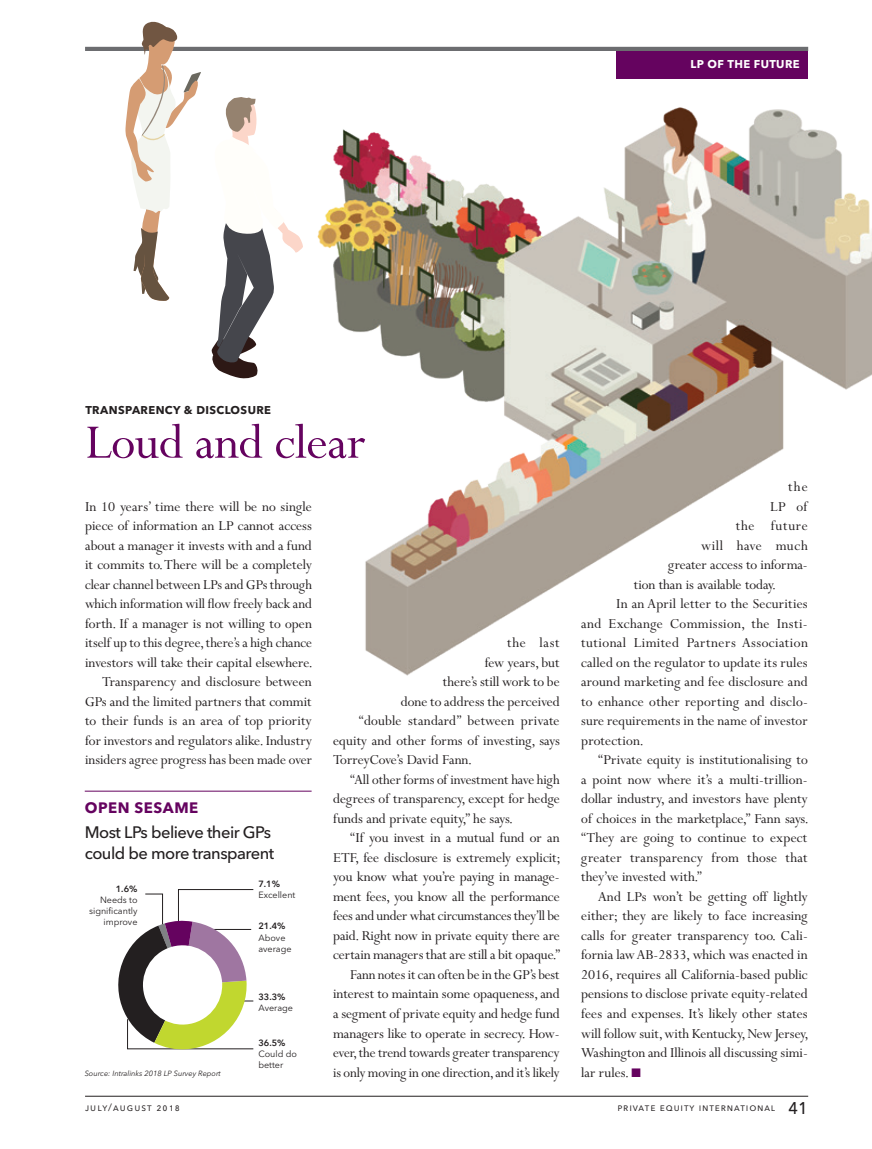
<style>
.page{position:relative;width:872px;height:1149px;background:#fff}
.page>*{position:absolute;margin:0;border:0;box-sizing:border-box;transform-origin:0 0}
.t1{font:54px "Perpetua MT Pro";letter-spacing:-.005em;color:#65035f}
.t2{font:500 16.5px/21px "Avenir Next LT Pro";letter-spacing:-.03em;color:#231f20}
.t3{font:15.3px/19.5px "Perpetua MT Pro";color:#231f20;text-align:right}
.t4{font:15.3px "Perpetua MT Pro";letter-spacing:.025em;color:#231f20}
.t5{font:15.3px "Perpetua MT Pro";letter-spacing:.02em;color:#231f20}
.t6{font:15.3px "Perpetua MT Pro";letter-spacing:.03em;color:#231f20}
.t7{font:15.3px "Perpetua MT Pro";letter-spacing:.04em;color:#231f20}
.t8{font:700 15px "Avenir Next LT Pro";letter-spacing:.035em;color:#65035f}
.t9{font:700 11.25px "Avenir Next LT Pro";letter-spacing:.035em;color:#231f20}
.t10{font:700 11.25px "Avenir Next LT Pro";letter-spacing:.035em;color:#fff}
.t11{font:10.5px "Avenir Next LT Pro";letter-spacing:.08em;color:#231f20}
.t12{font:10.5px "Avenir Next LT Pro";letter-spacing:.1em;color:#231f20}
.t13{font:9px/11.2px "Avenir Next LT Pro";color:#231f20}
.t14{font:600 9px "Avenir Next LT Pro";color:#231f20}
.t15{font:italic 7.5px "Avenir Next LT Pro";color:#231f20}
.s1{color:#65035f}
.s2{font-size:22.5px}
</style>
<div class="page">
<svg style="left:118px;top:889px;width:136px;height:160px"></svg>
<hr style="left:85px;top:1095px;width:723px;height:1px;background:#231f20">
<hr style="left:85px;top:47px;width:723px;height:4px;background:#6c6d70">
<div style="left:617px;top:51px;width:191px;height:27px;background:#65035f"></div>
<hr style="left:85px;top:790px;width:226px;height:1px;background:#65035f">
<svg style="left:211px;top:97px;width:92px;height:282px"></svg>
<svg style="left:125px;top:21px;width:76px;height:280px"></svg>
<img style="left:317px;top:107px;width:555px;height:569px">
<p class="t10" style="left:690px;top:58px;width:111px">LP OF THE FUTURE</p>
<p class="t9" style="left:85px;top:403px;width:187px">TRANSPARENCY &amp; DISCLOSURE</p>
<h1 class="t1" style="left:85px;top:411px;width:282px">Loud and clear</h1>
<p class="t3" style="left:85px;top:496px;width:229px">In 10 years’ time there will be no single piece of information an LP cannot access about a manager it invests with and a fund it commits to. There will be a completely clear channel between LPs and GPs through which information will flow freely back and forth. If a manager is not willing to open itself up to this degree, there’s a high chance investors will take their capital elsewhere.<br>Transparency and disclosure between GPs and the limited partners that commit to their funds is an area of top priority for investors and regulators alike. Industry insiders agree progress has been made over</p>
<p class="t8" style="left:85px;top:798px;width:115px">OPEN SESAME</p>
<p class="t2" style="left:85px;top:821px;width:191px">Most LPs believe their GPs could be more transparent</p>
<p class="t14" style="left:116px;top:882px;width:23px">1.6%</p>
<p class="t13" style="left:89px;top:893px;width:50px;text-align:right">Needs to significantly improve</p>
<p class="t15" style="left:85px;top:1068px;width:138px">Source: Intralinks 2018 LP Survey Report</p>
<p class="t14" style="left:258px;top:877px;width:23px">7.1%</p>
<p class="t13" style="left:258px;top:889px;width:39px">Excellent</p>
<p class="t14" style="left:258px;top:920px;width:29px">21.4%</p>
<p class="t13" style="left:258px;top:931px;width:35px">Above average</p>
<p class="t14" style="left:258px;top:991px;width:29px">33.3%</p>
<p class="t13" style="left:258px;top:1002px;width:36px">Average</p>
<p class="t14" style="left:258px;top:1036px;width:29px">36.5%</p>
<p class="t13" style="left:258px;top:1047px;width:40px">Could do better</p>
<p class="t3" style="left:507px;top:633px;width:54px">the last</p>
<p class="t3" style="left:485px;top:652px;width:77px">few years, but</p>
<p class="t3" style="left:443px;top:672px;width:118px">there’s still work to be</p>
<p class="t3" style="left:401px;top:691px;width:161px">done to address the perceived</p>
<p class="t3" style="left:359px;top:711px;width:202px">“double standard” between private</p>
<p class="t3" style="left:333px;top:730px;width:228px">equity and other forms of investing, says</p>
<p class="t3" style="left:333px;top:750px;width:140px">TorreyCove’s David Fann.</p>
<p class="t3" style="left:350px;top:769px;width:211px">“All other forms of investment have high</p>
<p class="t3" style="left:333px;top:789px;width:228px">degrees of transparency, except for hedge</p>
<p class="t3" style="left:333px;top:808px;width:181px">funds and private equity,” he says.</p>
<p class="t3" style="left:350px;top:828px;width:211px">“If you invest in a mutual fund or an</p>
<p class="t3" style="left:333px;top:847px;width:229px">ETF, fee disclosure is extremely explicit;</p>
<p class="t3" style="left:333px;top:867px;width:228px">you know what you’re paying in manage-</p>
<p class="t3" style="left:333px;top:886px;width:228px">ment fees, you know all the performance</p>
<p class="t3" style="left:333px;top:906px;width:228px">fees and under what circumstances they’ll be</p>
<p class="t3" style="left:333px;top:925px;width:228px">paid. Right now in private equity there are</p>
<p class="t3" style="left:333px;top:945px;width:229px">certain managers that are still a bit opaque.”</p>
<p class="t3" style="left:350px;top:964px;width:211px">Fann notes it can often be in the GP’s best</p>
<p class="t3" style="left:333px;top:984px;width:228px">interest to maintain some opaqueness, and</p>
<p class="t3" style="left:333px;top:1003px;width:228px">a segment of private equity and hedge fund</p>
<p class="t3" style="left:333px;top:1023px;width:228px">managers like to operate in secrecy. How-</p>
<p class="t3" style="left:333px;top:1042px;width:228px">ever, the trend towards greater transparency</p>
<p class="t3" style="left:333px;top:1062px;width:228px">is only moving in one direction, and it’s likely</p>
<p class="t3" style="left:788px;top:477px;width:21px">the</p>
<p class="t3" style="left:770px;top:496px;width:39px">LP of</p>
<p class="t7" style="left:735px;top:516px;width:74px">the future</p>
<p class="t6" style="left:701px;top:536px;width:108px">will have much</p>
<p class="t3" style="left:668px;top:555px;width:141px">greater access to informa-</p>
<p class="t3" style="left:633px;top:574px;width:144px">tion than is available today.</p>
<p class="t3" style="left:616px;top:594px;width:193px">In an April letter to the Securities</p>
<p class="t5" style="left:581px;top:614px;width:228px">and Exchange Commission, the Insti-</p>
<p class="t4" style="left:581px;top:633px;width:228px">tutional Limited Partners Association</p>
<p class="t3" style="left:581px;top:652px;width:228px">called on the regulator to update its rules</p>
<p class="t3" style="left:581px;top:672px;width:228px">around marketing and fee disclosure and</p>
<p class="t3" style="left:581px;top:691px;width:228px">to enhance other reporting and disclo-</p>
<p class="t3" style="left:581px;top:711px;width:228px">sure requirements in the name of investor</p>
<p class="t3" style="left:581px;top:730px;width:64px">protection.</p>
<p class="t3" style="left:598px;top:750px;width:211px">“Private equity is institutionalising to</p>
<p class="t3" style="left:581px;top:769px;width:228px">a point now where it’s a multi-trillion-</p>
<p class="t3" style="left:581px;top:789px;width:228px">dollar industry, and investors have plenty</p>
<p class="t3" style="left:581px;top:808px;width:229px">of choices in the marketplace,” Fann says.</p>
<p class="t3" style="left:581px;top:828px;width:228px">“They are going to continue to expect</p>
<p class="t3" style="left:581px;top:847px;width:228px">greater transparency from those that</p>
<p class="t3" style="left:581px;top:867px;width:122px">they’ve invested with.”</p>
<p class="t3" style="left:598px;top:886px;width:211px">And LPs won’t be getting off lightly</p>
<p class="t3" style="left:581px;top:906px;width:228px">either; they are likely to face increasing</p>
<p class="t3" style="left:581px;top:925px;width:228px">calls for greater transparency too. Cali-</p>
<p class="t3" style="left:581px;top:945px;width:228px">fornia law AB-2833, which was enacted in</p>
<p class="t3" style="left:581px;top:964px;width:228px">2016, requires all California-based public</p>
<p class="t3" style="left:581px;top:984px;width:228px">pensions to disclose private equity-related</p>
<p class="t3" style="left:581px;top:1003px;width:228px">fees and expenses. It’s likely other states</p>
<p class="t3" style="left:581px;top:1023px;width:229px">will follow suit, with Kentucky, New Jersey,</p>
<p class="t3" style="left:581px;top:1042px;width:228px">Washington and Illinois all discussing simi-</p>
<p class="t3" style="left:581px;top:1062px;width:61px">lar rules. <span class="s1">■</span></p>
<p class="t12" style="left:85px;top:1100px;width:96px">july/august 2018</p>
<p class="t11" style="left:617px;top:1100px;width:192px">private equity international <span class="s2">41</span></p>
</div>
